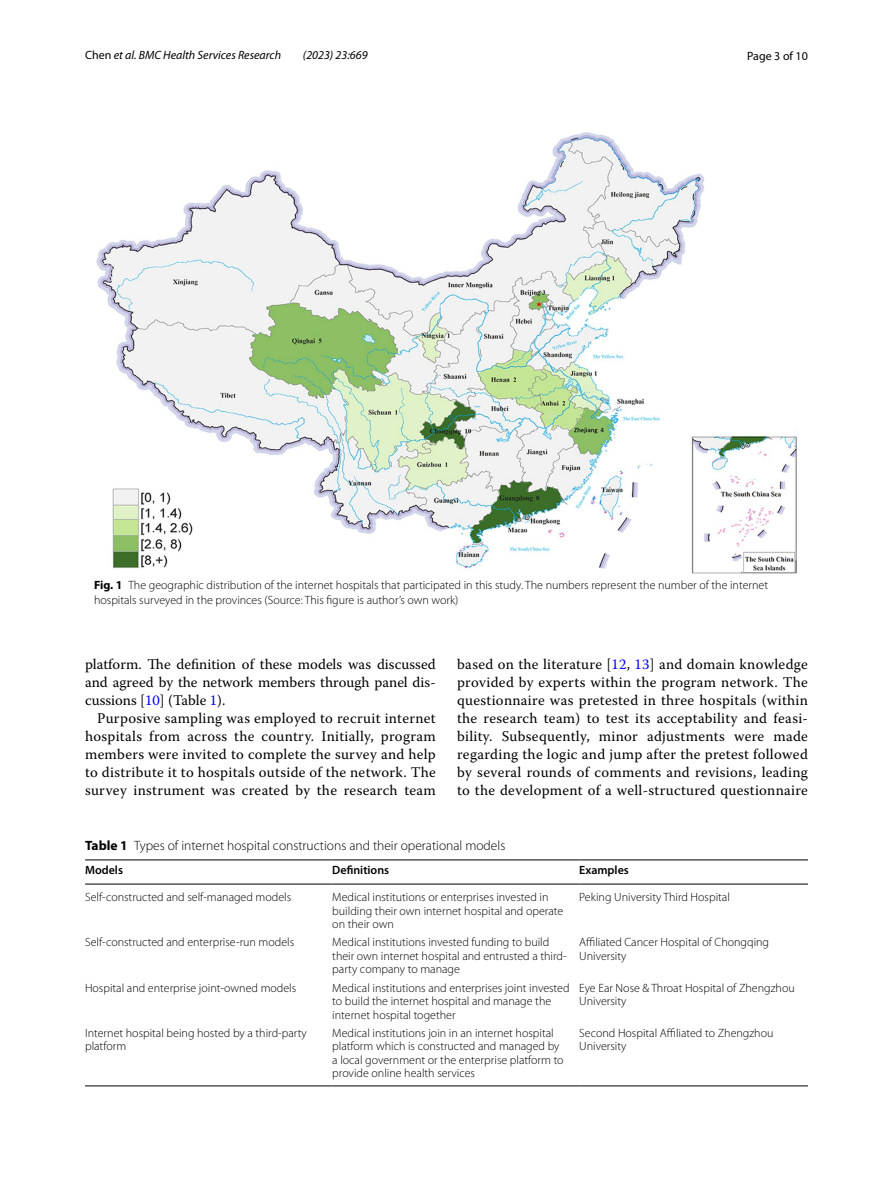
<style>
.page{position:relative;width:893px;height:1187px;background:#fff}
.page>*{position:absolute;margin:0;border:0;box-sizing:border-box;transform-origin:0 0}
.t1{font:14.7px/18px "Warnock Pro";letter-spacing:.02em;color:#000;text-align:justify}
.t2{font:300 13.5px "Myriad Pro";color:#000}
.t3{font:300 12px/13.5px "Myriad Pro";color:#000}
.t4{font:italic 12px "Myriad Pro";color:#000}
.t5{font:600 12px "Myriad Pro";color:#000}
.t6{font:12px "Myriad Pro";color:#000}
.s1{font-style:normal}
.s2{font-weight:700}
.s3{color:#00f}
</style>
<div class="page">
<img style="left:96px;top:133px;width:701px;height:440px">
<hr style="left:85px;top:859px;width:247px;height:1px;background:#000">
<hr style="left:85px;top:883px;width:247px;height:1px;background:#000">
<hr style="left:332px;top:859px;width:247px;height:1px;background:#000">
<hr style="left:332px;top:883px;width:247px;height:1px;background:#000">
<hr style="left:579px;top:859px;width:229px;height:1px;background:#000">
<hr style="left:579px;top:883px;width:229px;height:1px;background:#000">
<hr style="left:85px;top:1085px;width:247px;height:1px;background:#000">
<hr style="left:332px;top:1085px;width:247px;height:1px;background:#000">
<hr style="left:579px;top:1085px;width:229px;height:1px;background:#000">
<p class="t4" style="left:85px;top:48px;width:198px"><span class="s1">Chen</span> et al. BMC Health Services Research</p>
<p class="t4" style="left:303px;top:48px;width:66px">(2023) 23:669</p>
<p class="t6" style="left:747px;top:48px;width:62px">Page 3 of 10</p>
<p class="t3" style="left:94px;top:577px;width:676px;line-height:15px"><span class="s2">Fig. 1</span> The geographic distribution of the internet hospitals that participated in this study. The numbers represent the number of the internet hospitals surveyed in the provinces (Source: This figure is author’s own work)</p>
<p class="t1" style="left:85px;top:654px;width:352px">platform. The definition of these models was discussed and agreed by the network members through panel dis&shy;cussions [<span class="s3">10</span>] (Table <span class="s3">1</span>).</p>
<p class="t1" style="left:85px;top:708px;width:352px;text-indent:12px">Purposive sampling was employed to recruit internet hospitals from across the country. Initially, program members were invited to complete the survey and help to distribute it to hospitals outside of the network. The survey instrument was created by the research team</p>
<p class="t1" style="left:457px;top:654px;width:352px">based on the literature [<span class="s3">12</span>, <span class="s3">13</span>] and domain knowledge provided by experts within the program network. The questionnaire was pretested in three hospitals (within the research team) to test its acceptability and feasi&shy;bility. Subsequently, minor adjustments were made regarding the logic and jump after the pretest followed by several rounds of comments and revisions, leading to the development of a well-structured questionnaire</p>
<p class="t2" style="left:85px;top:838px;width:422px"><span class="s2">Table 1</span> Types of internet hospital constructions and their operational models</p>
<p class="t5" style="left:85px;top:862px;width:40px">Models</p>
<p class="t5" style="left:332px;top:862px;width:58px">Definitions</p>
<p class="t5" style="left:579px;top:862px;width:51px">Examples</p>
<p class="t3" style="left:85px;top:890px;width:208px">Self-constructed and self-managed models</p>
<p class="t3" style="left:332px;top:890px;width:233px">Medical institutions or enterprises invested in building their own internet hospital and operate on their own</p>
<p class="t3" style="left:579px;top:890px;width:152px">Peking University Third Hospital</p>
<p class="t3" style="left:85px;top:935px;width:211px">Self-constructed and enterprise-run models</p>
<p class="t3" style="left:332px;top:935px;width:236px">Medical institutions invested funding to build their own internet hospital and entrusted a third&shy;party company to manage</p>
<p class="t3" style="left:579px;top:935px;width:191px">Affiliated Cancer Hospital of Chongqing<br>University</p>
<p class="t3" style="left:85px;top:980px;width:213px">Hospital and enterprise joint-owned models</p>
<p class="t3" style="left:332px;top:980px;width:239px">Medical institutions and enterprises joint invested to build the internet hospital and manage the internet hospital together</p>
<p class="t3" style="left:579px;top:980px;width:217px">Eye Ear Nose &amp; Throat Hospital of Zhengzhou<br>University</p>
<p class="t3" style="left:85px;top:1026px;width:223px">Internet hospital being hosted by a third-party platform</p>
<p class="t3" style="left:332px;top:1026px;width:233px">Medical institutions join in an internet hospital platform which is constructed and managed by a local government or the enterprise platform to provide online health services</p>
<p class="t3" style="left:579px;top:1026px;width:196px">Second Hospital Affiliated to Zhengzhou<br>University</p>
</div>
